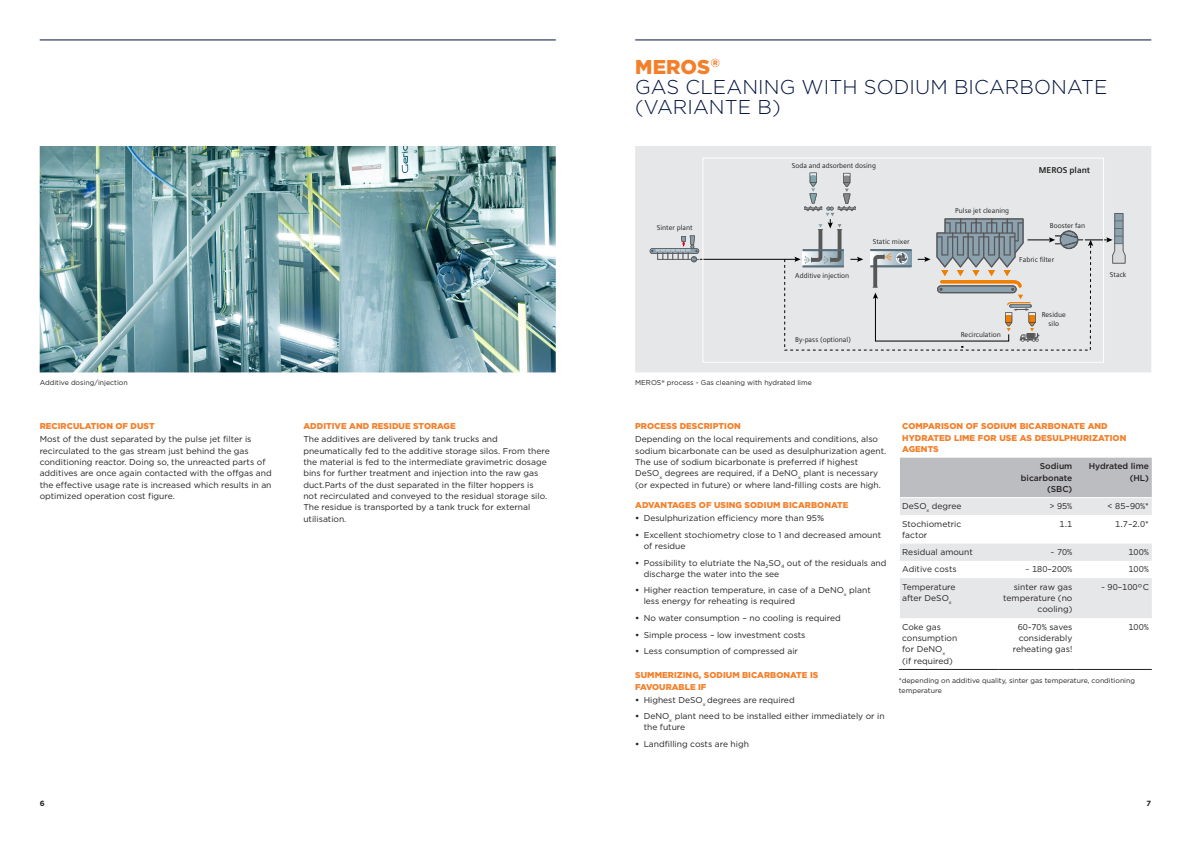
<style>
.page{position:relative;width:1191px;height:842px;background:#fff}
.page>*{position:absolute;margin:0;border:0;box-sizing:border-box;transform-origin:0 0}
._01__Headline_-_Light_-_25pt_-_orange{font:300 20px/20px "Gotham";letter-spacing:.005em;color:#001340}
._01__Copy_-_Book_-_8_5_pt_-_black{font:8.5px/11.3px "Gotham";color:#231f20}
._02__Subhead_-_Bold_-_8_5pt_-_orange{font:900 8.5px/11.3px "Gotham";letter-spacing:.005em;color:#f47f2a}
._06__Table_Copy_right-_Book_-_8_5pt_-_bla{font:8.5px/11.3px "Gotham";color:#231f20;text-align:right}
._06__Table_Copy_left_-_Book_-_8_5pt_-_bla{font:8.5px "Gotham";color:#231f20}
._06__Table_Headline_-_Bold_-_8_5pt_-_oran{font:900 8.5px/11.3px "Gotham";letter-spacing:.005em;color:#f47f2a}
._06__Table_Copy_right-_Book_-_8_5pt_-_bla-2{font:500 8.5px/11.3px "Gotham";color:#231f20;text-align:right}
.t1{font:700 8.5px "Siemens Sans";color:#1d1d1b}
.t2{font:700 7.5px "Gotham";color:#231f20}
.t3{font:7.1px/8.5px "Siemens Sans";color:#1d1d1b;text-align:center}
._06__Copy_-_Book_-_7pt_-_black{font:7px "Gotham";color:#231f20}
.s1{font-weight:900;color:#f47f2a}
.s2{font-weight:700}
</style>
<div class="page">
<hr style="left:899px;top:669px;width:99px;height:1px;background:#231f20">
<hr style="left:998px;top:669px;width:77px;height:1px;background:#231f20">
<hr style="left:1075px;top:669px;width:76px;height:1px;background:#231f20">
<svg style="left:900px;top:458px;width:251px;height:160px"></svg>
<hr style="left:40px;top:40px;width:516px;height:1px;background:#001340">
<hr style="left:635px;top:40px;width:516px;height:1px;background:#001340">
<div style="left:635px;top:146px;width:516px;height:226px;background:#e6e7e9"></div>
<svg style="left:649px;top:235px;width:50px;height:27px"></svg>
<hr style="left:700px;top:259px;width:96px;height:1px;background:#000">
<div style="left:702px;top:158px;width:401px;height:205px;border:1px solid #fff"></div>
<svg style="left:784px;top:173px;width:341px;height:178px;background:#d6d8d9"></svg>
<img style="left:40px;top:146px;width:516px;height:226px">
<div style="left:986px;top:162px;width:51px;height:28px;background:#e6e7e9"></div>
<p class="_01__Headline_-_Light_-_25pt_-_orange" style="left:635px;top:56px;width:474px"><span class="s1">MEROS</span><sup>®<br></sup>GAS CLEANING WITH SODIUM BICARBONATE (VARIANTE B)</p>
<p class="_06__Copy_-_Book_-_7pt_-_black" style="left:40px;top:378px;width:89px">Additive dosing/injection</p>
<p class="_02__Subhead_-_Bold_-_8_5pt_-_orange" style="left:40px;top:420px;width:116px">RECIRCULATION OF DUST</p>
<p class="_01__Copy_-_Book_-_8_5_pt_-_black" style="left:40px;top:433px;width:233px">Most of the dust separated by the pulse jet filter is recirculated to the gas stream just behind the gas conditioning reactor. Doing so, the unreacted parts of additives are once again contacted with the offgas and the effective usage rate is increased which results in an optimized operation cost figure.</p>
<p class="_02__Subhead_-_Bold_-_8_5pt_-_orange" style="left:303px;top:420px;width:154px">ADDITIVE AND RESIDUE STORAGE</p>
<p class="_01__Copy_-_Book_-_8_5_pt_-_black" style="left:303px;top:433px;width:248px">The additives are delivered by tank trucks and pneumatically fed to the additive storage silos. From there the material is fed to the intermediate gravimetric dosage bins for further treatment and injection into the raw gas duct.Parts of the dust separated in the filter hoppers is not recirculated and conveyed to the residual storage silo.<br>The residue is transported by a tank truck for external utilisation.</p>
<p class="t3" style="left:657px;top:223px;width:37px">Sinter plant</p>
<p class="t3" style="left:791px;top:162px;width:86px">Soda and adsorbent dosing</p>
<p class="t3" style="left:795px;top:271px;width:56px">Additive injection</p>
<p class="t3" style="left:872px;top:238px;width:38px">Static mixer</p>
<p class="t3" style="left:795px;top:336px;width:57px">By-pass (optional)</p>
<p class="_06__Copy_-_Book_-_7pt_-_black" style="left:635px;top:378px;width:178px">MEROS<sup>®</sup> process - Gas cleaning with hydrated lime</p>
<p class="t1" style="left:1002px;top:165px;width:89px">SIMETAL MEROS plant</p>
<p class="t3" style="left:955px;top:206px;width:55px">Pulse jet cleaning</p>
<p class="t3" style="left:1050px;top:221px;width:37px">Booster fan</p>
<p class="t3" style="left:1019px;top:256px;width:36px">Fabric filter</p>
<p class="t3" style="left:960px;top:331px;width:42px">Recirculation</p>
<p class="t3" style="left:1041px;top:311px;width:26px">Residue silo</p>
<p class="t3" style="left:1109px;top:270px;width:18px">Stack</p>
<p class="_02__Subhead_-_Bold_-_8_5pt_-_orange" style="left:635px;top:420px;width:107px">PROCESS DESCRIPTION</p>
<p class="_01__Copy_-_Book_-_8_5_pt_-_black" style="left:635px;top:433px;width:252px">Depending on the local requirements and conditions, also sodium bicarbonate can be used as desulphurization agent.<br>The use of sodium bicarbonate is preferred if highest DeSO<sub>x</sub> degrees are required, if a DeNO<sub>x</sub> plant is necessary (or expected in future) or where land-filling costs are high.</p>
<p class="_02__Subhead_-_Bold_-_8_5pt_-_orange" style="left:635px;top:499px;width:215px">ADVANTAGES OF USING SODIUM BICARBONATE</p>
<p class="_01__Copy_-_Book_-_8_5_pt_-_black" style="left:635px;top:512px;width:191px"><span class="s2">•</span> Desulphurization efficiency more than 95%</p>
<p class="_01__Copy_-_Book_-_8_5_pt_-_black" style="left:643px;top:529px;width:239px;line-height:11px;text-indent:-9px"><span class="s2">•</span> Excellent stochiometry close to 1 and decreased amount of residue</p>
<p class="_01__Copy_-_Book_-_8_5_pt_-_black" style="left:643px;top:557px;width:244px;line-height:11px;text-indent:-9px"><span class="s2">•</span> Possibility to elutriate the Na<sub>2</sub>SO<sub>4</sub> out of the residuals and discharge the water into the see</p>
<p class="_01__Copy_-_Book_-_8_5_pt_-_black" style="left:643px;top:585px;width:229px;line-height:11px;text-indent:-9px"><span class="s2">•</span> Higher reaction temperature, in case of a DeNO<sub>x</sub> plant less energy for reheating is required</p>
<p class="_01__Copy_-_Book_-_8_5_pt_-_black" style="left:635px;top:612px;width:207px"><span class="s2">•</span> No water consumption – no cooling is required</p>
<p class="_01__Copy_-_Book_-_8_5_pt_-_black" style="left:635px;top:629px;width:172px"><span class="s2">•</span> Simple process – low investment costs</p>
<p class="_01__Copy_-_Book_-_8_5_pt_-_black" style="left:635px;top:645px;width:164px"><span class="s2">•</span> Less consumption of compressed air</p>
<p class="_02__Subhead_-_Bold_-_8_5pt_-_orange" style="left:635px;top:670px;width:185px">SUMMERIZING, SODIUM BICARBONATE IS<br>FAVOURABLE IF</p>
<p class="_01__Copy_-_Book_-_8_5_pt_-_black" style="left:635px;top:694px;width:161px"><span class="s2">•</span> Highest DeSO<sub>x</sub> degrees are required</p>
<p class="_01__Copy_-_Book_-_8_5_pt_-_black" style="left:643px;top:711px;width:242px;line-height:11px;text-indent:-9px"><span class="s2">•</span> DeNO<sub>x</sub> plant need to be installed either immediately or in the future</p>
<p class="_01__Copy_-_Book_-_8_5_pt_-_black" style="left:635px;top:738px;width:115px"><span class="s2">•</span> Landfilling costs are high</p>
<p class="_06__Table_Headline_-_Bold_-_8_5pt_-_oran" style="left:902px;top:421px;width:226px">COMPARISON OF SODIUM BICARBONATE AND<br>HYDRATED LIME FOR USE AS DESULPHURIZATION<br>AGENTS</p>
<p class="_06__Table_Copy_right-_Book_-_8_5pt_-_bla-2" style="left:1021px;top:460px;width:53px">Sodium bicarbonate (SBC)</p>
<p class="_06__Table_Copy_right-_Book_-_8_5pt_-_bla-2" style="left:1088px;top:460px;width:62px">Hydrated lime (HL)</p>
<p class="_06__Table_Copy_left_-_Book_-_8_5pt_-_bla" style="left:902px;top:501px;width:61px">DeSO<sub>x</sub> degree</p>
<p class="_06__Table_Copy_right-_Book_-_8_5pt_-_bla" style="left:1049px;top:500px;width:24px">&gt; 95%</p>
<p class="_06__Table_Copy_right-_Book_-_8_5pt_-_bla" style="left:1107px;top:500px;width:43px">&lt; 85–90%*</p>
<p class="_06__Table_Copy_left_-_Book_-_8_5pt_-_bla" style="left:902px;top:518px;width:61px">Stochiometric</p>
<p class="_06__Table_Copy_left_-_Book_-_8_5pt_-_bla" style="left:902px;top:529px;width:27px">factor</p>
<p class="_06__Table_Copy_right-_Book_-_8_5pt_-_bla" style="left:1059px;top:518px;width:14px">1.1</p>
<p class="_06__Table_Copy_right-_Book_-_8_5pt_-_bla" style="left:1115px;top:518px;width:35px">1.7–2.0*</p>
<p class="_06__Table_Copy_left_-_Book_-_8_5pt_-_bla" style="left:902px;top:547px;width:72px">Residual amount</p>
<p class="_06__Table_Copy_right-_Book_-_8_5pt_-_bla" style="left:1050px;top:546px;width:23px">~ 70%</p>
<p class="_06__Table_Copy_right-_Book_-_8_5pt_-_bla" style="left:1128px;top:546px;width:22px">100%</p>
<p class="_06__Table_Copy_left_-_Book_-_8_5pt_-_bla" style="left:902px;top:564px;width:56px">Aditive costs</p>
<p class="_06__Table_Copy_right-_Book_-_8_5pt_-_bla" style="left:1025px;top:564px;width:48px">~ 180–200%</p>
<p class="_06__Table_Copy_right-_Book_-_8_5pt_-_bla" style="left:1128px;top:564px;width:22px">100%</p>
<p class="_06__Table_Copy_left_-_Book_-_8_5pt_-_bla" style="left:902px;top:581px;width:55px">Temperature</p>
<p class="_06__Table_Copy_left_-_Book_-_8_5pt_-_bla" style="left:902px;top:593px;width:51px">after DeSO<sub>x</sub></p>
<p class="_06__Table_Copy_right-_Book_-_8_5pt_-_bla" style="left:1013px;top:581px;width:60px">sinter raw gas</p>
<p class="_06__Table_Copy_right-_Book_-_8_5pt_-_bla" style="left:1003px;top:592px;width:71px">temperature (no cooling)</p>
<p class="_06__Table_Copy_right-_Book_-_8_5pt_-_bla" style="left:1101px;top:581px;width:49px">~ 90–100°C</p>
<p class="_06__Table_Copy_left_-_Book_-_8_5pt_-_bla" style="left:902px;top:621px;width:40px">Coke gas</p>
<p class="_06__Table_Copy_left_-_Book_-_8_5pt_-_bla" style="left:902px;top:633px;width:57px">consumption</p>
<p class="_06__Table_Copy_left_-_Book_-_8_5pt_-_bla" style="left:902px;top:644px;width:44px">for DeNO<sub>x</sub></p>
<p class="_06__Table_Copy_left_-_Book_-_8_5pt_-_bla" style="left:902px;top:655px;width:52px">(if required)</p>
<p class="_06__Table_Copy_right-_Book_-_8_5pt_-_bla" style="left:1017px;top:621px;width:56px;text-align:left">60-70% saves considerably</p>
<p class="_06__Table_Copy_right-_Book_-_8_5pt_-_bla" style="left:1012px;top:644px;width:61px">reheating gas!</p>
<p class="_06__Table_Copy_right-_Book_-_8_5pt_-_bla" style="left:1128px;top:621px;width:22px">100%</p>
<p class="_06__Copy_-_Book_-_7pt_-_black" style="left:899px;top:676px;width:238px">*depending on additive quality, sinter gas temperature, conditioning</p>
<p class="_06__Copy_-_Book_-_7pt_-_black" style="left:899px;top:686px;width:44px">temperature</p>
<p class="t2" style="left:40px;top:798px;width:6px">6</p>
<p class="t2" style="left:1146px;top:798px;width:6px">7</p>
</div>
